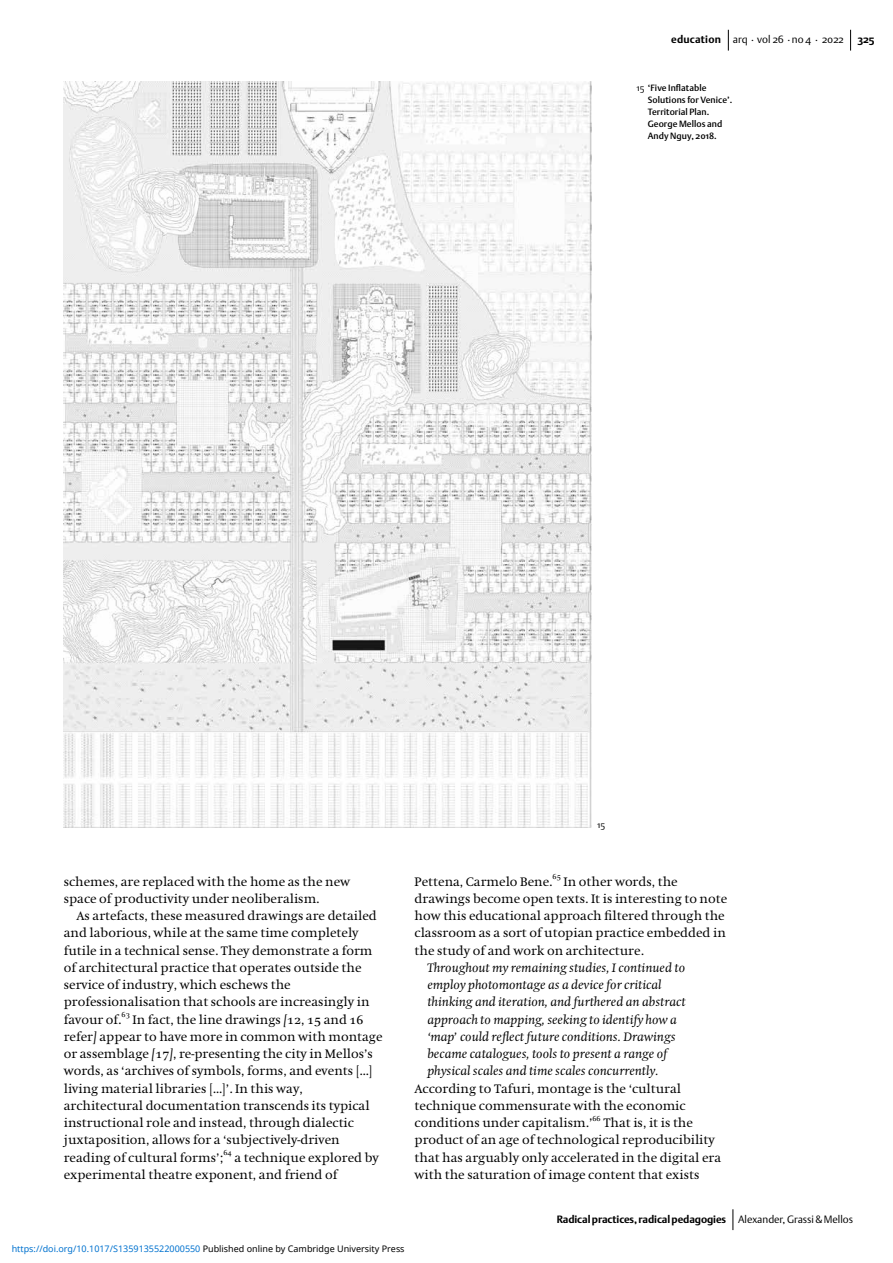
<style>
.page{position:relative;width:893px;height:1263px;background:#fff}
.page>*{position:absolute;margin:0;border:0;box-sizing:border-box;transform-origin:0 0}
.t1{font:12.75px/17.2px "Hollander";color:#000}
.t2{font:italic 12.75px/17.2px "Hollander";color:#000}
.t3{font:700 10.5px "DTL Argo ST";letter-spacing:-.01em;color:#000}
.t4{font:10.5px "DTL Argo ST Light";color:#000}
.t5{font:9px/12px "DTL Argo ST Medium";letter-spacing:.01em;color:#000}
.t6{font:9px "Noto Sans";color:#0172cf}
.t7{font:9px "DTL Argo ST Light";color:#000}
.t8{font:7.65px "Hollander SC";color:#000}
.s1{font-family:"DTL Argo ST";font-weight:700}
.s2{font-family:"DTL Argo ST Light"}
.s3{font-style:italic}
.s4{font-family:"Hollander SC"}
.s5{color:#000}
.s6{font-family:"DTL Argo ST Light";font-weight:400}
</style>
<div class="page">
<svg style="left:728px;top:30px;width:1px;height:21px"></svg>
<svg style="left:850px;top:30px;width:1px;height:21px"></svg>
<svg style="left:733px;top:1209px;width:1px;height:21px"></svg>
<img style="left:64px;top:82px;width:527px;height:745px">
<p class="t4" style="left:671px;top:33px;width:174px"><span class="s1">education</span> arq . vol 26 . no 4 . 2022</p>
<p class="t3" style="left:858px;top:33px;width:18px">325</p>
<p class="t5" style="left:648px;top:81px;width:86px;text-indent:-11px"><span class="s2">15</span> ‘Five Inflatable<br>Solutions for Venice’.<br>Territorial Plan.<br>George Mellos and<br>Andy Nguy, 2018.</p>
<p class="t7" style="left:597px;top:819px;width:9px">15</p>
<p class="t1" style="left:64px;top:873px;width:288px">schemes, are replaced with the home as the new space of productivity under neoliberalism.</p>
<p class="t1" style="left:64px;top:907px;width:315px;text-indent:13px">As artefacts, these measured drawings are detailed and laborious, while at the same time completely futile in a technical sense. They demonstrate a form of architectural practice that operates outside the service of industry, which eschews the professionalisation that schools are increasingly in favour of.</p>
<p class="t8" style="left:122px;top:1010px;width:10px">63</p>
<p class="t1" style="left:64px;top:1011px;width:320px;text-indent:69px">In fact, the line drawings <span class="s3">[</span><span class="s4">12</span>, <span class="s4">15</span> and <span class="s4">16 </span>refer<span class="s3">]</span> appear to have more in common with montage or assemblage <span class="s3">[</span><span class="s4">17</span><span class="s3">]</span>, re-presenting the city in Mellos’s words, as ‘archives of symbols, forms, and events […] living material libraries […]’. In this way, architectural documentation transcends its typical instructional role and instead, through dialectic juxtaposition, allows for a ‘subjectively-driven reading of cultural forms’;</p>
<p class="t8" style="left:223px;top:1148px;width:10px">64</p>
<p class="t1" style="left:64px;top:1149px;width:317px;text-indent:171px">a technique explored by experimental theatre exponent, and friend of</p>
<p class="t1" style="left:415px;top:873px;width:140px">Pettena, Carmelo Bene.</p>
<p class="t8" style="left:553px;top:872px;width:10px">65</p>
<p class="t1" style="left:415px;top:873px;width:314px;text-indent:149px">In other words, the drawings become open texts. It is interesting to note how this educational approach filtered through the classroom as a sort of utopian practice embedded in the study of and work on architecture.</p>
<p class="t2" style="left:427px;top:959px;width:260px">Throughout my remaining studies, I continued to employ photomontage as a device for critical thinking and iteration, and furthered an abstract approach to mapping, seeking to identify how a ‘map’ could reflect future conditions. Drawings became catalogues, tools to present a range of physical scales and time scales concurrently.</p>
<p class="t1" style="left:415px;top:1080px;width:273px">According to Tafuri, montage is the ‘cultural technique commensurate with the economic conditions under capitalism.’</p>
<p class="t8" style="left:592px;top:1114px;width:10px">66</p>
<p class="t1" style="left:415px;top:1114px;width:308px;text-indent:189px">That is, it is the product of an age of technological reproducibility that has arguably only accelerated in the digital era with the saturation of image content that exists</p>
<p class="t6" style="left:12px;top:1243px;width:394px">https://doi.org/10.1017/S1359135522000550 <span class="s5">Published online by Cambridge University Press</span></p>
<p class="t3" style="left:557px;top:1212px;width:298px">Radical practices, radical pedagogies <span class="s6">Alexander, Grassi &amp; Mellos</span></p>
</div>
